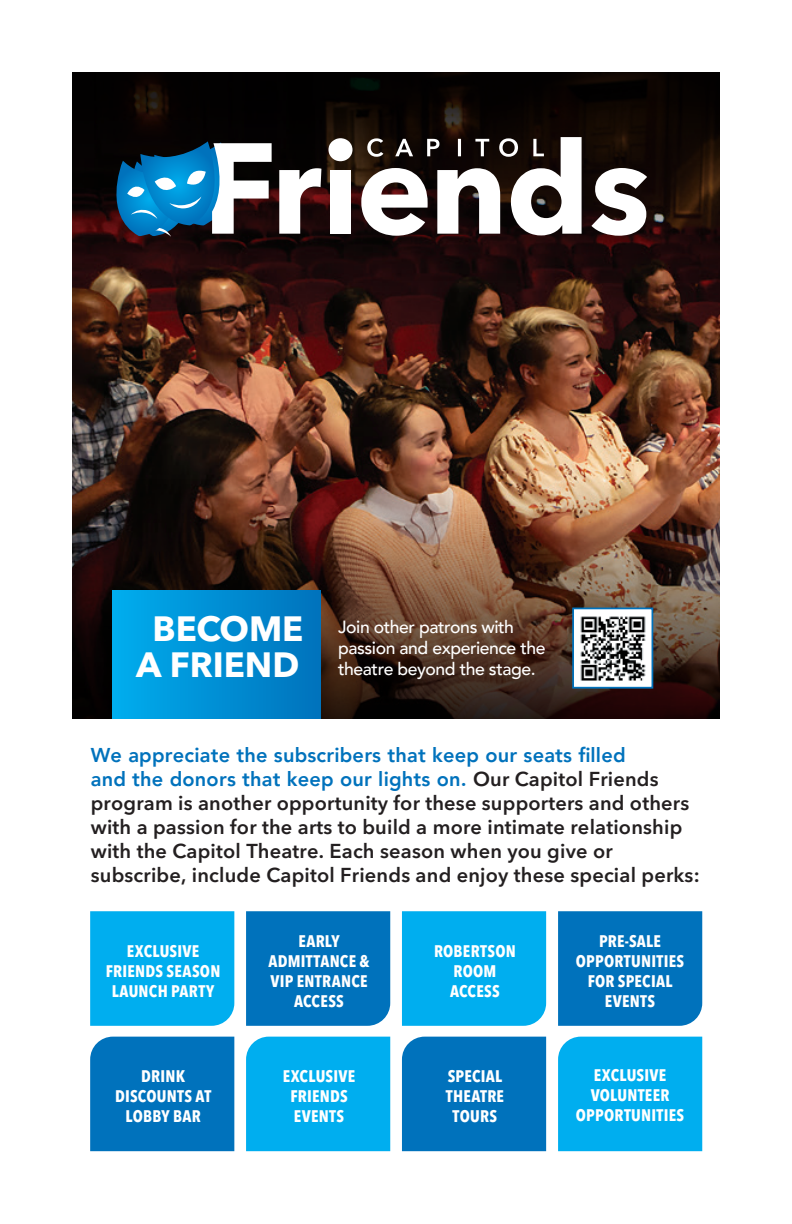
<style>
.page{position:relative;width:792px;height:1224px;background:#fff}
.page>*{position:absolute;margin:0;border:0;box-sizing:border-box;transform-origin:0 0}
.t1{font:700 34.8px/35.6px "Avenir Next LT Pro";letter-spacing:-.005em;color:#fff;text-align:center}
.t2{font:600 20px/24px "Avenir Next LT Pro";letter-spacing:.01em;color:#231f20}
.t3{font:800 20px/24px "Avenir LT Pro";letter-spacing:.01em;color:#0072bc}
.t4{font:500 17.6px/21.2px "Avenir LT Pro";letter-spacing:-.025em;color:#fff}
.t5{font:700 condensed 16.6px/20px "Avenir Next LT Pro";letter-spacing:.015em;color:#fff;text-align:center}
.s1{font-family:"Avenir Next LT Pro";font-weight:600;color:#231f20}
</style>
<div class="page">
<div style="left:90px;top:911px;width:144px;height:115px;background:#00aeef"></div>
<div style="left:90px;top:1037px;width:144px;height:114px;background:#0072bc"></div>
<div style="left:246px;top:911px;width:144px;height:115px;background:#0072bc"></div>
<div style="left:246px;top:1037px;width:144px;height:114px;background:#00aeef"></div>
<div style="left:402px;top:911px;width:144px;height:115px;background:#00aeef"></div>
<div style="left:402px;top:1037px;width:144px;height:114px;background:#0072bc"></div>
<div style="left:558px;top:911px;width:144px;height:115px;background:#0072bc"></div>
<div style="left:558px;top:1037px;width:144px;height:114px;background:#00aeef"></div>
<img style="left:72px;top:282px;width:648px;height:196px">
<svg style="left:72px;top:72px;width:648px;height:210px;background:#130705"></svg>
<img style="left:72px;top:478px;width:648px;height:241px">
<div style="left:113px;top:590px;width:207px;height:129px;background:linear-gradient(to right,#00adee,#0072bc)"></div>
<svg style="left:279px;top:168px;width:42px;height:66px"></svg>
<svg style="left:102px;top:141px;width:170px;height:96px"></svg>
<svg style="left:328px;top:138px;width:25px;height:23px"></svg>
<div style="left:330px;top:170px;width:21px;height:64px;background:#fff"></div>
<svg style="left:591px;top:168px;width:56px;height:68px"></svg>
<svg style="left:361px;top:137px;width:221px;height:99px"></svg>
<img style="left:575px;top:611px;width:75px;height:75px">
<div style="left:572px;top:608px;width:81px;height:81px;border:2px solid #0072bc"></div>
<h1 class="t1" style="left:136px;top:611px;width:169px">BECOME<br>A FRIEND</h1>
<p class="t4" style="left:338px;top:616px;width:209px">Join other patrons with passion and experience the theatre beyond the stage.</p>
<p class="t3" style="left:91px;top:737px;width:569px">We appreciate the subscribers that keep our seats filled and the donors that keep our lights on. <span class="s1">Our Capitol Friends</span></p>
<p class="t2" style="left:91px;top:785px;width:610px">program is another opportunity for these supporters and others with a passion for the arts to build a more intimate relationship with the Capitol Theatre. Each season when you give or subscribe, include Capitol Friends and enjoy these special perks:</p>
<p class="t3" style="left:91px;top:743px;width:569px">We appreciate the subscribers that keep our seats filled and the donors that keep our lights on. <span class="s1">Our Capitol Friends</span></p>
<p class="t2" style="left:91px;top:791px;width:610px">program is another opportunity for these supporters and others with a passion for the arts to build a more intimate relationship with the Capitol Theatre. Each season when you give or subscribe, include Capitol Friends and enjoy these special perks:</p>
<p class="t5" style="left:268px;top:931px;width:103px">EARLY<br>ADMITTANCE &amp;<br>VIP ENTRANCE<br>ACCESS</p>
<p class="t5" style="left:576px;top:931px;width:110px">PRE-SALE<br>OPPORTUNITIES<br>FOR SPECIAL<br>EVENTS</p>
<p class="t5" style="left:268px;top:937px;width:103px">EARLY<br>ADMITTANCE &amp;<br>VIP ENTRANCE<br>ACCESS</p>
<p class="t5" style="left:576px;top:937px;width:110px">PRE-SALE<br>OPPORTUNITIES<br>FOR SPECIAL<br>EVENTS</p>
<p class="t5" style="left:106px;top:941px;width:116px">EXCLUSIVE<br>FRIENDS SEASON<br>LAUNCH PARTY</p>
<p class="t5" style="left:434px;top:941px;width:83px">ROBERTSON<br>ROOM<br>ACCESS</p>
<p class="t5" style="left:106px;top:947px;width:116px">EXCLUSIVE<br>FRIENDS SEASON<br>LAUNCH PARTY</p>
<p class="t5" style="left:434px;top:947px;width:83px">ROBERTSON<br>ROOM<br>ACCESS</p>
<p class="t5" style="left:283px;top:1066px;width:74px">EXCLUSIVE<br>FRIENDS<br>EVENTS</p>
<p class="t5" style="left:576px;top:1065px;width:110px">EXCLUSIVE<br>VOLUNTEER<br>OPPORTUNITIES</p>
<p class="t5" style="left:115px;top:1066px;width:98px">DRINK<br>DISCOUNTS AT<br>LOBBY BAR</p>
<p class="t5" style="left:446px;top:1066px;width:60px">SPECIAL<br>THEATRE<br>TOURS</p>
<p class="t5" style="left:283px;top:1072px;width:74px">EXCLUSIVE<br>FRIENDS<br>EVENTS</p>
<p class="t5" style="left:576px;top:1071px;width:110px">EXCLUSIVE<br>VOLUNTEER<br>OPPORTUNITIES</p>
<p class="t5" style="left:115px;top:1072px;width:98px">DRINK<br>DISCOUNTS AT<br>LOBBY BAR</p>
<p class="t5" style="left:446px;top:1072px;width:60px">SPECIAL<br>THEATRE<br>TOURS</p>
</div>
